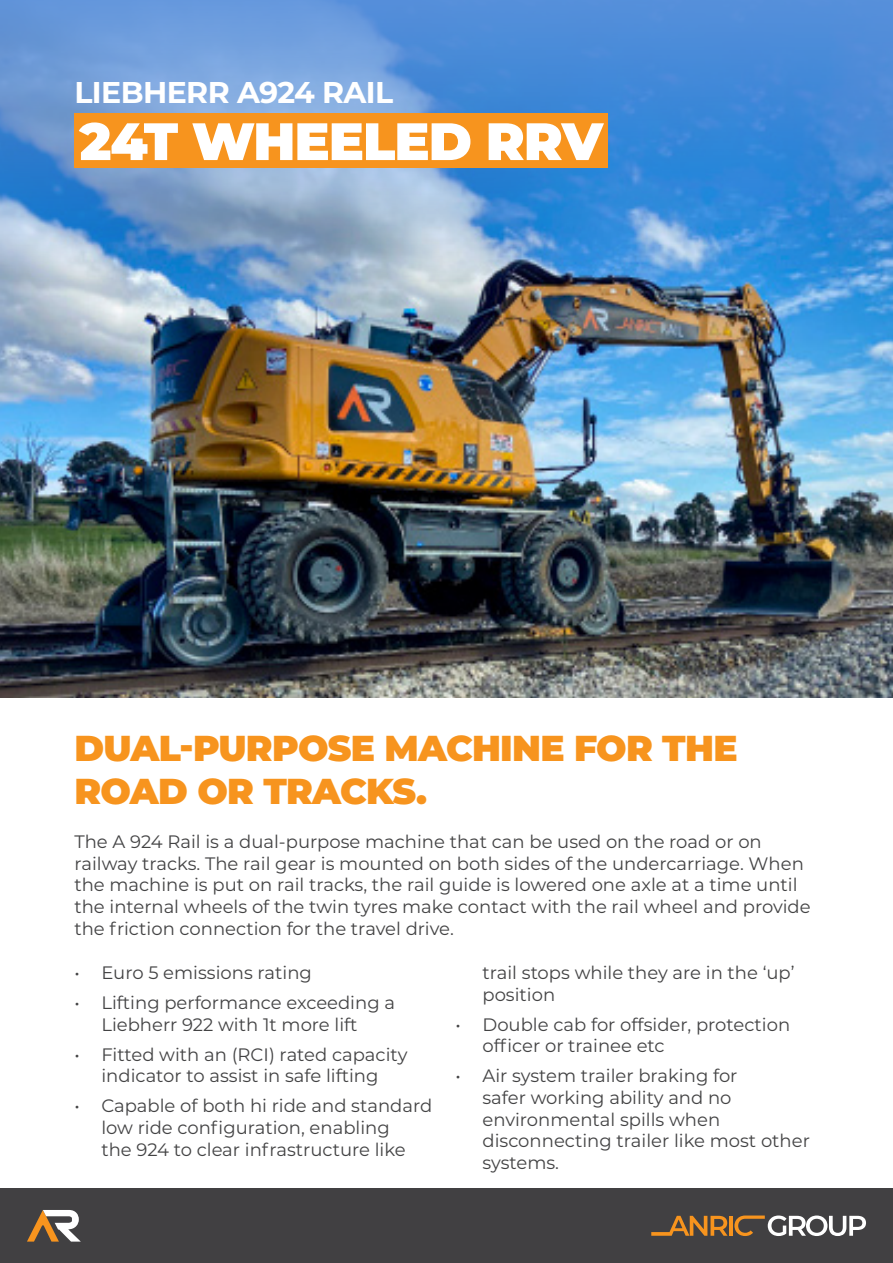
<style>
.page{position:relative;width:893px;height:1263px;background:#fff}
.page>*{position:absolute;margin:0;border:0;box-sizing:border-box;transform-origin:0 0}
.t1{font:900 52.5px "Montserrat";letter-spacing:-.02em;color:#fff}
.t2{font:900 36px/43.2px "Montserrat";letter-spacing:-.02em;color:#f7941e}
.t3{font:700 30px "Montserrat";letter-spacing:-.02em;color:#fff}
.t4{font:18px/21.6px "Montserrat";color:#434344}
</style>
<div class="page">
<div style="left:0;top:1188px;width:893px;height:75px;background:#414042"></div>
<svg style="left:27px;top:1210px;width:53px;height:31px"></svg>
<hr style="left:729px;top:1216px;width:4px;height:20px;background:#f7941e">
<svg style="left:651px;top:1216px;width:77px;height:20px"></svg>
<svg style="left:734px;top:1215px;width:132px;height:21px"></svg>
<img style="left:0;top:282px;width:893px;height:415px">
<svg style="left:0;top:0;width:893px;height:282px;background:#5c96d6"></svg>
<div style="left:74px;top:113px;width:534px;height:55px;background:#f7941e"></div>
<h3 class="t3" style="left:74px;top:71px;width:320px">LIEBHERR A924 RAIL</h3>
<h1 class="t1" style="left:79px;top:102px;width:525px">24T WHEELED RRV</h1>
<h2 class="t2" style="left:74px;top:724px;width:665px">DUAL-PURPOSE MACHINE FOR THE<br>ROAD OR TRACKS.</h2>
<p class="t4" style="left:74px;top:830px;width:738px">The A 924 Rail is a dual-purpose machine that can be used on the road or on railway tracks. The rail gear is mounted on both sides of the undercarriage. When the machine is put on rail tracks, the rail guide is lowered one axle at a time until the internal wheels of the twin tyres make contact with the rail wheel and provide the friction connection for the travel drive.</p>
<p class="t4" style="left:74px;top:961px;width:239px">• Euro 5 emissions rating</p>
<p class="t4" style="left:74px;top:991px;width:322px;text-align:center">• Lifting performance exceeding a<br>Liebherr 922 with 1t more lift</p>
<p class="t4" style="left:74px;top:1043px;width:335px;text-align:center">• Fitted with an (RCI) rated capacity indicator to assist in safe lifting</p>
<p class="t4" style="left:101px;top:1095px;width:332px;text-indent:-27px">• Capable of both hi ride and standard low ride configuration, enabling<br>the 924 to clear infrastructure like</p>
<p class="t4" style="left:482px;top:961px;width:314px">trail stops while they are in the ‘up’ position</p>
<p class="t4" style="left:482px;top:1013px;width:309px;text-indent:-27px">• Double cab for offsider, protection officer or trainee etc</p>
<p class="t4" style="left:482px;top:1064px;width:329px;text-indent:-27px">• Air system trailer braking for<br>safer working ability and no environmental spills when disconnecting trailer like most other systems.</p>
</div>
